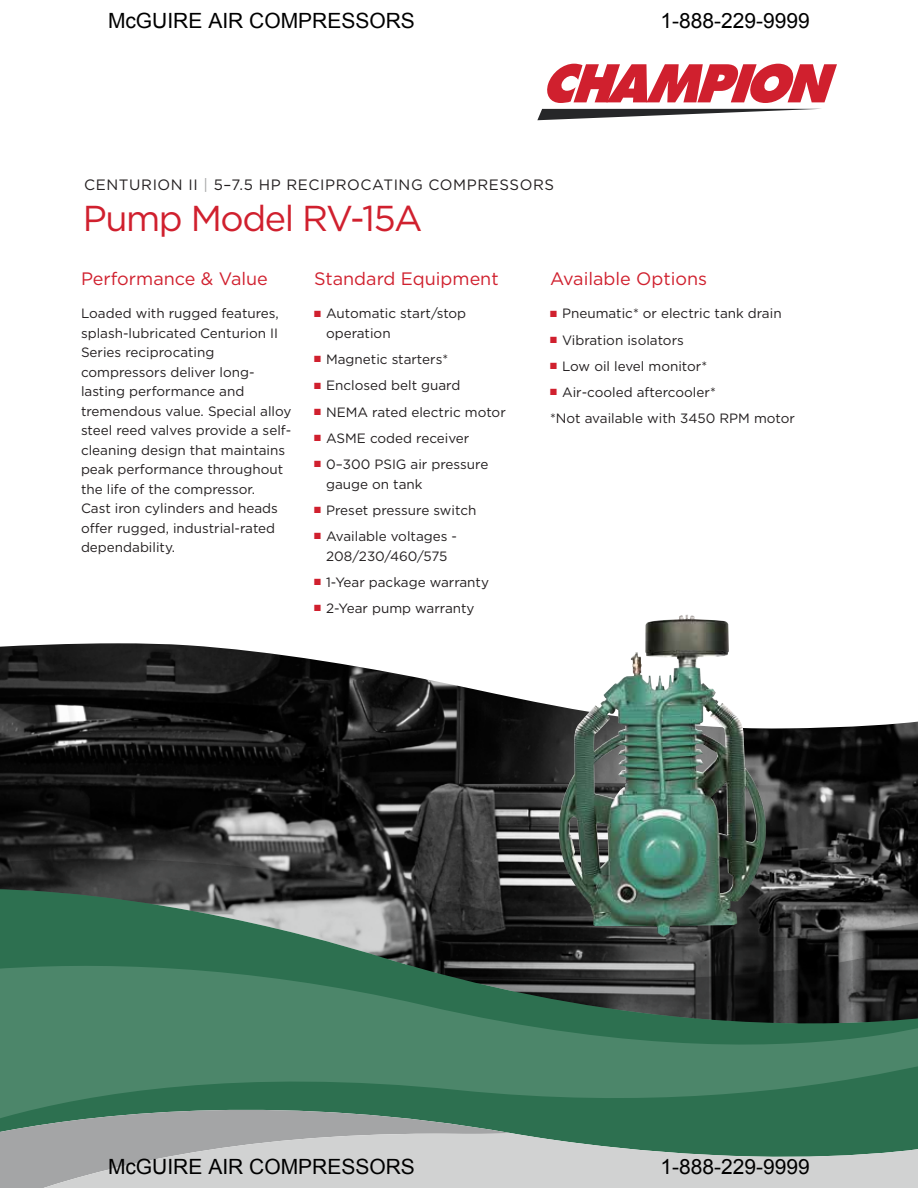
<style>
.page{position:relative;width:918px;height:1188px;background:#fff}
.page>*{position:absolute;margin:0;border:0;box-sizing:border-box;transform-origin:0 0}
.t1{font:36px "Gotham";letter-spacing:-.04em;color:#d0202e}
.t2{font:21px "Arial";color:#000}
.t3{font:18px "Gotham";color:#d0202e}
.t4{font:15px "Gotham";letter-spacing:.04em;color:#231f20}
.t5{font:13.5px/19.5px "Gotham";color:#231f20}
.s1{color:#a4a5a6}
.s2{color:#d0202e}
</style>
<div class="page">
<svg style="left:537px;top:109px;width:279px;height:11px"></svg>
<svg style="left:547px;top:64px;width:290px;height:39px"></svg>
<img style="left:0;top:643px;width:918px;height:216px">
<svg style="left:0;top:859px;width:918px;height:30px"></svg>
<svg style="left:0;top:889px;width:918px;height:244px"></svg>
<svg style="left:0;top:962px;width:918px;height:160px;fill:#4c866a"></svg>
<svg style="left:0;top:1094px;width:512px;height:94px;fill:#2d7050"></svg>
<svg style="left:5px;top:1133px;width:913px;height:55px;fill:#d1d2d2"></svg>
<img style="left:559px;top:615px;width:210px;height:322px">
<h2 class="t2" style="left:108px;top:7px;width:308px">McGUIRE AIR COMPRESSORS</h2>
<h2 class="t2" style="left:661px;top:7px;width:151px">1-888-229-9999</h2>
<p class="t4" style="left:84px;top:175px;width:472px">CENTURION II <span class="s1">|</span> 5–7.5 HP RECIPROCATING COMPRESSORS</p>
<h1 class="t1" style="left:83px;top:195px;width:341px">Pump Model RV-15A</h1>
<h3 class="t3" style="left:81px;top:268px;width:188px">Performance &amp; Value</h3>
<p class="t5" style="left:81px;top:304px;width:212px">Loaded with rugged features, splash-lubricated Centurion II<br>Series reciprocating compressors deliver long&shy;lasting performance and tremendous value. Special alloy steel reed valves provide a self&shy;cleaning design that maintains peak performance throughout the life of the compressor.<br>Cast iron cylinders and heads offer rugged, industrial-rated dependability.</p>
<h3 class="t3" style="left:314px;top:268px;width:186px">Standard Equipment</h3>
<p class="t5" style="left:326px;top:304px;width:142px;text-indent:-12px"><span class="s2">■</span> Automatic start/stop operation</p>
<p class="t5" style="left:314px;top:349px;width:136px"><span class="s2">■</span> Magnetic starters*</p>
<p class="t5" style="left:314px;top:376px;width:148px"><span class="s2">■</span> Enclosed belt guard</p>
<p class="t5" style="left:314px;top:402px;width:193px"><span class="s2">■</span> NEMA rated electric motor</p>
<p class="t5" style="left:314px;top:428px;width:157px"><span class="s2">■</span> ASME coded receiver</p>
<p class="t5" style="left:326px;top:454px;width:164px;text-indent:-12px"><span class="s2">■</span> 0–300 PSIG air pressure gauge on tank</p>
<p class="t5" style="left:314px;top:500px;width:164px"><span class="s2">■</span> Preset pressure switch</p>
<p class="t5" style="left:314px;top:526px;width:144px;text-align:center"><span class="s2">■</span> Available voltages -<br>208/230/460/575</p>
<p class="t5" style="left:314px;top:572px;width:176px"><span class="s2">■</span> 1-Year package warranty</p>
<p class="t5" style="left:314px;top:598px;width:162px"><span class="s2">■</span> 2-Year pump warranty</p>
<h3 class="t3" style="left:550px;top:268px;width:159px">Available Options</h3>
<p class="t5" style="left:550px;top:304px;width:233px"><span class="s2">■</span> Pneumatic* or electric tank drain</p>
<p class="t5" style="left:550px;top:330px;width:135px"><span class="s2">■</span> Vibration isolators</p>
<p class="t5" style="left:550px;top:356px;width:159px"><span class="s2">■</span> Low oil level monitor*</p>
<p class="t5" style="left:550px;top:379px;width:246px;line-height:26.2px"><span class="s2">■</span> Air-cooled aftercooler*<br>*Not available with 3450 RPM motor</p>
<h2 class="t2" style="left:108px;top:1153px;width:308px">McGUIRE AIR COMPRESSORS</h2>
<h2 class="t2" style="left:661px;top:1153px;width:151px">1-888-229-9999</h2>
</div>
